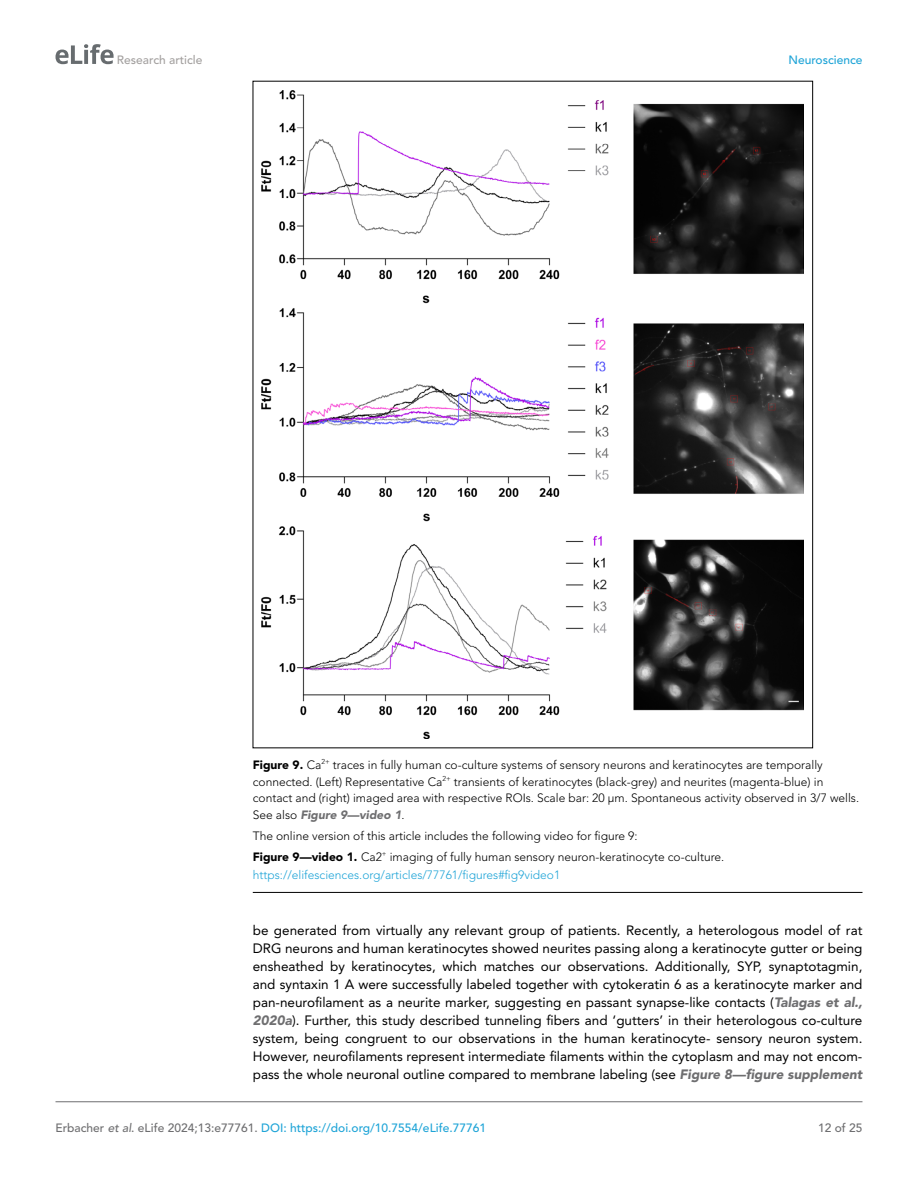
<style>
.page{position:relative;width:918px;height:1188px;background:#fff}
.page>*{position:absolute;margin:0;border:0;box-sizing:border-box;transform-origin:0 0}
.t1{font:13.5px/18px "Avenir LT Std";color:#000;text-align:justify}
.t2{font:300 12px/16.5px "Avenir LT Std";color:#000}
.t3{font:500 12px "Avenir LT Std";color:#1ea4d7}
.t4{font:300 12px "Avenir LT Std";color:#1ea4d7}
.t5{font:500 12px "Avenir LT Std";color:#a3a09f}
.t6{font:500 12px "Avenir LT Std";color:#6e6e70}
.s1{font-weight:900}
.s2{font-weight:900;font-style:italic;color:#6e6e70}
.s3{color:#6e6e70}
.s4{font-style:italic;color:#6e6e70}
</style>
<div class="page">
<svg style="left:56px;top:44px;width:58px;height:20px"></svg>
<hr style="left:56px;top:1101px;width:806px;height:1px;background:#6e6e70">
<hr style="left:253px;top:892px;width:609px;height:1px;background:#000">
<img style="left:262px;top:90px;width:542px;height:649px">
<p class="t5" style="left:117px;top:53px;width:87px">Research article</p>
<p class="t3" style="left:788px;top:53px;width:76px">Neuroscience</p>
<p class="t2" style="left:253px;top:757px;width:608px"><span class="s1">Figure 9.</span> Ca<sup>2+</sup> traces in fully human co-culture systems of sensory neurons and keratinocytes are temporally connected. (Left) Representative Ca<sup>2+</sup> transients of keratinocytes (black-grey) and neurites (magenta-blue) in contact and (right) imaged area with respective ROIs. Scale bar: 20 µm. Spontaneous activity observed in 3/7 wells.<br>See also <span class="s2">Figure 9—video 1</span>.</p>
<p class="t2" style="left:253px;top:825px;width:473px;line-height:21px">The online version of this article includes the following video for figure 9:<br><span class="s1">Figure 9—video 1.</span> Ca2<sup>+</sup> imaging of fully human sensory neuron-keratinocyte co-culture.</p>
<p class="t4" style="left:253px;top:867px;width:309px">https://elifesciences.org/articles/77761/figures#fig9video1</p>
<p class="t1" style="left:253px;top:922px;width:611px">be generated from virtually any relevant group of patients. Recently, a heterologous model of rat DRG neurons and human keratinocytes showed neurites passing along a keratinocyte gutter or being ensheathed by keratinocytes, which matches our observations. Additionally, SYP, synaptotagmin, and syntaxin 1 A were successfully labeled together with cytokeratin 6 as a keratinocyte marker and pan-neurofilament as a neurite marker, suggesting en passant synapse-like contacts (<span class="s2">Talagas et al., 2020a</span>). Further, this study described tunneling fibers and ‘gutters’ in their heterologous co-culture system, being congruent to our observations in the human keratinocyte- sensory neuron system.<br>However, neurofilaments represent intermediate filaments within the cytoplasm and may not encom&shy;pass the whole neuronal outline compared to membrane labeling (see <span class="s2">Figure 8—figure supplement</span></p>
<p class="t3" style="left:56px;top:1121px;width:432px"><span class="s3">Erbacher</span> <span class="s4">et al</span><span class="s3">. eLife 2024;13:e77761.</span> DOI: https://doi.org/10.7554/eLife.77761</p>
<p class="t6" style="left:818px;top:1121px;width:46px">12 of 25</p>
</div>
